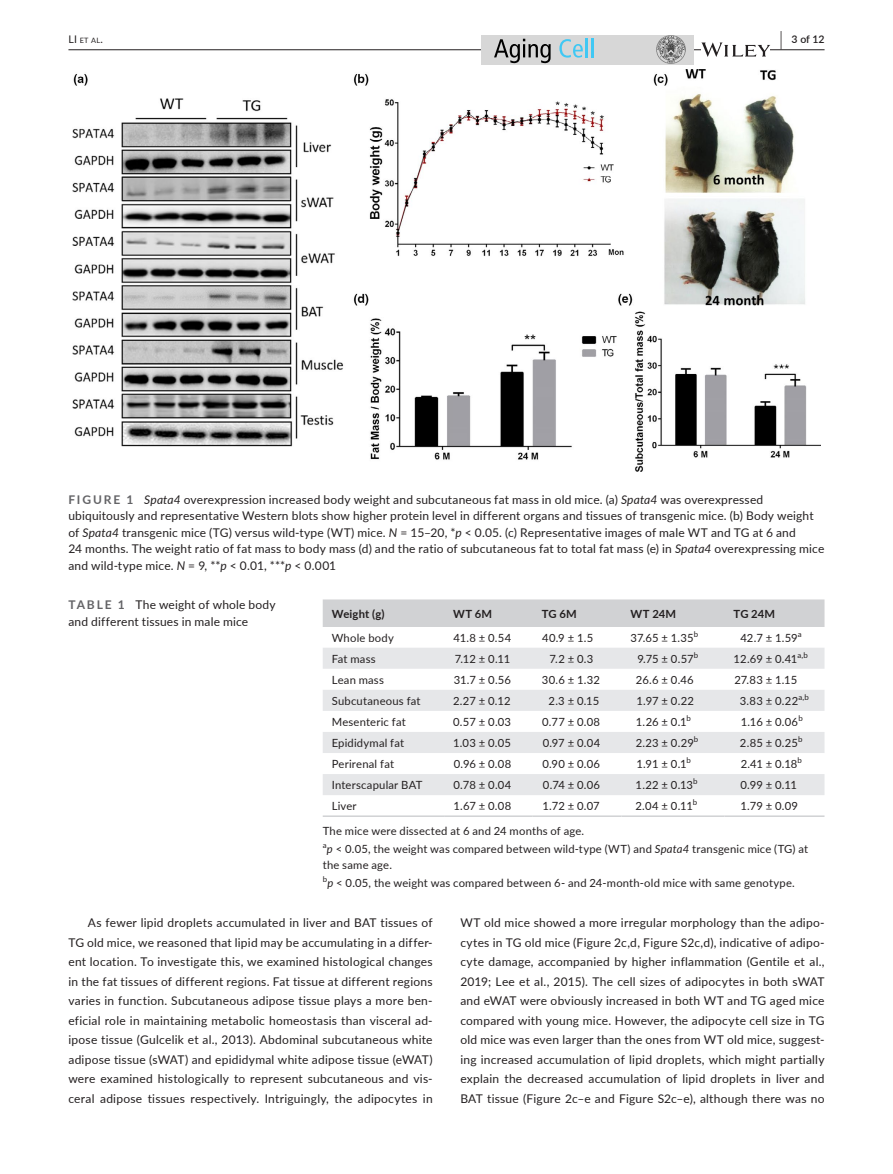
<style>
.page{position:relative;width:893px;height:1174px;background:#fff}
.page>*{position:absolute;margin:0;border:0;box-sizing:border-box;transform-origin:0 0}
.t1{font:12px/19.5px "Lato";letter-spacing:.015em;color:#231f20;text-align:justify}
.t2{font:11.25px/15.8px "Lato";letter-spacing:.015em;color:#231f20}
.t3{font:700 11.25px "Lato";letter-spacing:.015em;color:#231f20}
.t4{font:600 10.5px "Lato";color:#231f20}
.t5{font:7.8px "Lato";color:#231f20}
.t6{font:7.35px "Lato";color:#231f20}
.s1{font-size:10.5px}
.s2{font-size:19.5px}
.s3{font-weight:700;color:#636366}
.s4{font-style:italic}
</style>
<div class="page">
<hr style="left:68px;top:49px;width:756px;height:1px;background:#231f20">
<div style="left:481px;top:35px;width:213px;height:29px;background:#d7d7d7"></div>
<svg style="left:494px;top:39px;width:57px;height:24px"></svg>
<svg style="left:559px;top:39px;width:24px;height:19px"></svg>
<hr style="left:585px;top:38px;width:3px;height:19px;background:#40c8f4">
<svg style="left:591px;top:38px;width:2px;height:19px"></svg>
<img style="left:657px;top:35px;width:28px;height:29px">
<svg style="left:701px;top:42px;width:69px;height:15px"></svg>
<img style="left:72px;top:69px;width:749px;height:402px">
<div style="left:323px;top:599px;width:501px;height:28px;background:#d1d2d4"></div>
<svg style="left:323px;top:648px;width:501px;height:147px;fill:#e6e7e9"></svg>
<hr style="left:323px;top:815px;width:121px;height:2px;background:#d1d2d4">
<hr style="left:444px;top:815px;width:89px;height:2px;background:#d1d2d4">
<hr style="left:533px;top:815px;width:89px;height:2px;background:#d1d2d4">
<hr style="left:622px;top:815px;width:103px;height:2px;background:#d1d2d4">
<hr style="left:725px;top:815px;width:99px;height:2px;background:#d1d2d4">
<p class="t6" style="left:68px;top:35px;width:36px"><span class="s1">LI</span> et al<span class="s1">.</span></p>
<p class="t4" style="left:780px;top:31px;width:46px"><span class="s2">|</span> 3 of 12</p>
<p class="t1" style="left:68px;top:491px;width:757px;line-height:16.5px;text-align:left"><span class="s3">FIGURE 1</span> <span class="s4">Spata4</span> overexpression increased body weight and subcutaneous fat mass in old mice. (a) <span class="s4">Spata4</span> was overexpressed ubiquitously and representative Western blots show higher protein level in different organs and tissues of transgenic mice. (b) Body weight of <span class="s4">Spata4</span> transgenic mice (TG) versus wild-type (WT) mice. <span class="s4">N</span> = 15–20, *<span class="s4">p</span> &lt; 0.05. (c) Representative images of male WT and TG at 6 and<br>24 months. The weight ratio of fat mass to body mass (d) and the ratio of subcutaneous fat to total fat mass (e) in <span class="s4">Spata4</span> overexpressing mice and wild-type mice. <span class="s4">N</span> = 9, **<span class="s4">p</span> &lt; 0.01, ***<span class="s4">p</span> &lt; 0.001</p>
<p class="t3" style="left:332px;top:605px;width:54px">Weight (g)</p>
<p class="t3" style="left:453px;top:605px;width:41px">WT 6M</p>
<p class="t3" style="left:542px;top:605px;width:36px">TG 6M</p>
<p class="t3" style="left:631px;top:605px;width:47px">WT 24M</p>
<p class="t3" style="left:734px;top:605px;width:43px">TG 24M</p>
<p class="t2" style="left:332px;top:629px;width:64px">Whole body</p>
<p class="t2" style="left:454px;top:629px;width:59px">41.8 ± 0.54</p>
<p class="t2" style="left:542px;top:629px;width:53px">40.9 ± 1.5</p>
<p class="t2" style="left:631px;top:629px;width:65px">37.65 ± 1.35</p>
<p class="t5" style="left:694px;top:628px;width:6px">b</p>
<p class="t2" style="left:740px;top:629px;width:59px">42.7 ± 1.59</p>
<p class="t5" style="left:798px;top:628px;width:5px">a</p>
<p class="t2" style="left:332px;top:650px;width:45px">Fat mass</p>
<p class="t2" style="left:455px;top:650px;width:57px">7.12 ± 0.11</p>
<p class="t2" style="left:550px;top:650px;width:45px">7.2 ± 0.3</p>
<p class="t2" style="left:637px;top:650px;width:58px">9.75 ± 0.57</p>
<p class="t5" style="left:694px;top:649px;width:6px">b</p>
<p class="t2" style="left:734px;top:650px;width:65px">12.69 ± 0.41</p>
<p class="t5" style="left:797px;top:649px;width:12px">a,b</p>
<p class="t2" style="left:332px;top:671px;width:54px">Lean mass</p>
<p class="t2" style="left:454px;top:671px;width:59px">31.7 ± 0.56</p>
<p class="t2" style="left:542px;top:671px;width:60px">30.6 ± 1.32</p>
<p class="t2" style="left:636px;top:671px;width:59px">26.6 ± 0.46</p>
<p class="t2" style="left:734px;top:671px;width:64px">27.83 ± 1.15</p>
<p class="t2" style="left:332px;top:692px;width:90px">Subcutaneous fat</p>
<p class="t2" style="left:453px;top:692px;width:59px">2.27 ± 0.12</p>
<p class="t2" style="left:549px;top:692px;width:52px">2.3 ± 0.15</p>
<p class="t2" style="left:636px;top:692px;width:59px">1.97 ± 0.22</p>
<p class="t2" style="left:740px;top:692px;width:60px">3.83 ± 0.22</p>
<p class="t5" style="left:798px;top:691px;width:12px">a,b</p>
<p class="t2" style="left:332px;top:713px;width:76px">Mesenteric fat</p>
<p class="t2" style="left:453px;top:713px;width:59px">0.57 ± 0.03</p>
<p class="t2" style="left:542px;top:713px;width:59px">0.77 ± 0.08</p>
<p class="t2" style="left:636px;top:713px;width:52px">1.26 ± 0.1</p>
<p class="t5" style="left:687px;top:712px;width:6px">b</p>
<p class="t2" style="left:741px;top:713px;width:59px">1.16 ± 0.06</p>
<p class="t5" style="left:798px;top:712px;width:6px">b</p>
<p class="t2" style="left:332px;top:734px;width:74px">Epididymal fat</p>
<p class="t2" style="left:453px;top:734px;width:59px">1.03 ± 0.05</p>
<p class="t2" style="left:543px;top:734px;width:59px">0.97 ± 0.04</p>
<p class="t2" style="left:636px;top:734px;width:60px">2.23 ± 0.29</p>
<p class="t5" style="left:694px;top:733px;width:6px">b</p>
<p class="t2" style="left:740px;top:734px;width:60px">2.85 ± 0.25</p>
<p class="t5" style="left:798px;top:733px;width:6px">b</p>
<p class="t2" style="left:332px;top:755px;width:64px">Perirenal fat</p>
<p class="t2" style="left:454px;top:755px;width:59px">0.96 ± 0.08</p>
<p class="t2" style="left:542px;top:755px;width:59px">0.90 ± 0.06</p>
<p class="t2" style="left:636px;top:755px;width:52px">1.91 ± 0.1</p>
<p class="t5" style="left:687px;top:754px;width:6px">b</p>
<p class="t2" style="left:741px;top:755px;width:58px">2.41 ± 0.18</p>
<p class="t5" style="left:798px;top:754px;width:6px">b</p>
<p class="t2" style="left:332px;top:776px;width:92px">Interscapular BAT</p>
<p class="t2" style="left:454px;top:776px;width:59px">0.78 ± 0.04</p>
<p class="t2" style="left:543px;top:776px;width:59px">0.74 ± 0.06</p>
<p class="t2" style="left:636px;top:776px;width:59px">1.22 ± 0.13</p>
<p class="t5" style="left:693px;top:775px;width:6px">b</p>
<p class="t2" style="left:740px;top:776px;width:58px">0.99 ± 0.11</p>
<p class="t2" style="left:332px;top:797px;width:27px">Liver</p>
<p class="t2" style="left:454px;top:797px;width:59px">1.67 ± 0.08</p>
<p class="t2" style="left:542px;top:797px;width:59px">1.72 ± 0.07</p>
<p class="t2" style="left:635px;top:797px;width:59px">2.04 ± 0.11</p>
<p class="t5" style="left:693px;top:796px;width:6px">b</p>
<p class="t2" style="left:740px;top:797px;width:59px">1.79 ± 0.09</p>
<p class="t2" style="left:323px;top:822px;width:263px">The mice were dissected at 6 and 24 months of age.</p>
<p class="t5" style="left:323px;top:839px;width:5px">a</p>
<p class="t2" style="left:323px;top:840px;width:487px;text-indent:4px"><span class="s4">p</span> &lt; 0.05, the weight was compared between wild-type (WT) and <span class="s4">Spata4</span> transgenic mice (TG) at the same age.</p>
<p class="t5" style="left:323px;top:873px;width:6px">b</p>
<p class="t2" style="left:327px;top:874px;width:469px"><span class="s4">p</span> &lt; 0.05, the weight was compared between 6- and 24-month-old mice with same genotype.</p>
<p class="t1" style="left:68px;top:596px;width:209px;line-height:16.5px"><span class="s3">TABLE 1</span> The weight of whole body and different tissues in male mice</p>
<p class="t1" style="left:68px;top:912px;width:366px;text-indent:20px">As fewer lipid droplets accumulated in liver and BAT tissues of TG old mice, we reasoned that lipid may be accumulating in a differ&shy;ent location. To investigate this, we examined histological changes in the fat tissues of different regions. Fat tissue at different regions varies in function. Subcutaneous adipose tissue plays a more ben&shy;eficial role in maintaining metabolic homeostasis than visceral ad&shy;ipose tissue (Gulcelik et al., 2013). Abdominal subcutaneous white adipose tissue (sWAT) and epididymal white adipose tissue (eWAT) were examined histologically to represent subcutaneous and vis&shy;ceral adipose tissues respectively. Intriguingly, the adipocytes in</p>
<p class="t1" style="left:460px;top:912px;width:366px">WT old mice showed a more irregular morphology than the adipo&shy;cytes in TG old mice (Figure 2c,d, Figure S2c,d), indicative of adipo&shy;cyte damage, accompanied by higher inflammation (Gentile et al., 2019; Lee et al., 2015). The cell sizes of adipocytes in both sWAT and eWAT were obviously increased in both WT and TG aged mice compared with young mice. However, the adipocyte cell size in TG old mice was even larger than the ones from WT old mice, suggest&shy;ing increased accumulation of lipid droplets, which might partially explain the decreased accumulation of lipid droplets in liver and BAT tissue (Figure 2c–e and Figure S2c–e), although there was no</p>
</div>
